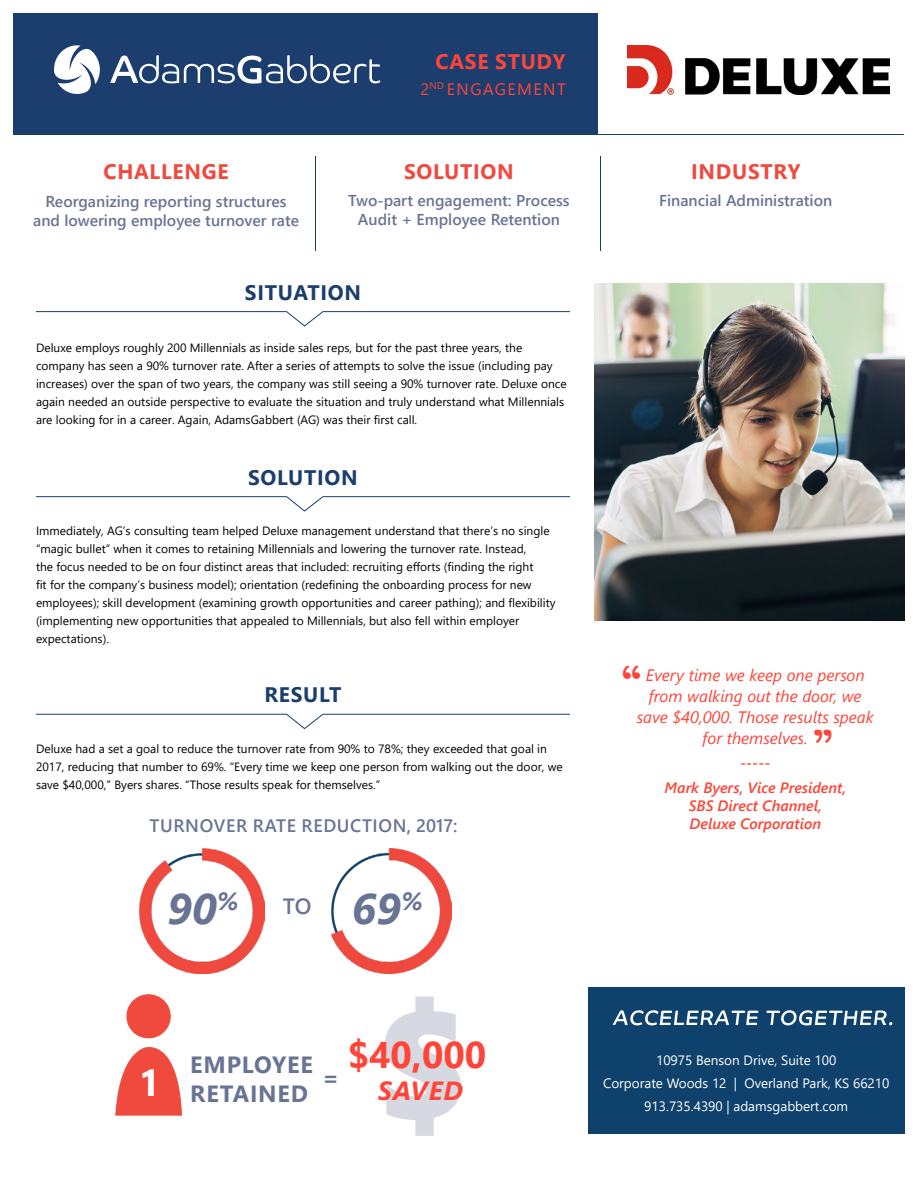
<style>
.page{position:relative;width:918px;height:1188px;background:#fff}
.page>*{position:absolute;margin:0;border:0;box-sizing:border-box;transform-origin:0 0}
.t1{font:158.4px "Segoe UI Black";color:#697495}
.t2{font:900 46.5px "Brandon Grotesque";color:#fd4539}
.t3{font:italic 700 42.75px "Segoe UI";color:#697495}
.t4{font:700 37.2px "Segoe UI";color:#ff4539}
.t5{font:700 37.2px "Segoe UI";color:#fff}
.t6{font:italic 700 26.1px "Segoe UI";letter-spacing:.035em;color:#ff4539}
.t7{font:700 23.4px/28.2px "Segoe UI";letter-spacing:.035em;color:#697495}
.t8{font:600 22.05px "Segoe UI";color:#697495}
.t9{font:700 21px "Segoe UI";letter-spacing:.035em;color:#f0493e}
.t10{font:700 21px "Segoe UI";letter-spacing:.035em;color:#1b3e6f}
.t11{font:700 21px "Segoe UI";letter-spacing:.035em;color:#fd4539}
.t12{font:600 18px "Segoe UI";letter-spacing:.035em;color:#697495}
.t13{font:italic 16.5px/21px "Segoe UI";color:#fd4539;text-align:center}
.t14{font:16.5px "Segoe UI";letter-spacing:.085em;color:#fd4539}
.t15{font:600 15.75px/19.5px "Segoe UI";color:#697495;text-align:center}
.t16{font:italic 600 15px/24.8px "Segoe UI";color:#fd4539;text-align:center}
.t17{font:13.5px/23px "Segoe UI";color:#fff;text-align:center}
.t18{font:12px/18px "Segoe UI";color:#000}
.s1{font-weight:700;font-style:italic;font-size:42.75px}
</style>
<div class="page">
<div style="left:14px;top:14px;width:584px;height:121px;background:#1b3e6f"></div>
<svg style="left:54px;top:45px;width:46px;height:49px"></svg>
<svg style="left:110px;top:55px;width:271px;height:29px"></svg>
<hr style="left:14px;top:134px;width:890px;height:1px;background:#0e416b">
<div style="left:588px;top:988px;width:316px;height:146px;background:#0e416b"></div>
<svg style="left:613px;top:1010px;width:146px;height:15px"></svg>
<svg style="left:766px;top:1010px;width:126px;height:15px"></svg>
<img style="left:627px;top:45px;width:263px;height:49px">
<img style="left:140px;top:849px;width:124px;height:124px">
<img style="left:331px;top:849px;width:120px;height:125px">
<img style="left:116px;top:994px;width:66px;height:121px">
<img style="left:594px;top:284px;width:310px;height:337px">
<svg style="left:36px;top:311px;width:534px;height:16px"></svg>
<svg style="left:36px;top:713px;width:534px;height:17px"></svg>
<svg style="left:36px;top:496px;width:534px;height:16px"></svg>
<hr style="left:315px;top:156px;width:1px;height:94px;background:#0e416b">
<hr style="left:600px;top:156px;width:1px;height:94px;background:#0e416b">
<h3 class="t9" style="left:103px;top:152px;width:127px">CHALLENGE</h3>
<h3 class="t15" style="left:33px;top:190px;width:267px">Reorganizing reporting structures and lowering employee turnover rate</h3>
<h3 class="t11" style="left:436px;top:42px;width:131px">CASE STUDY</h3>
<h3 class="t14" style="left:420px;top:73px;width:147px">2<sup>ND</sup> ENGAGEMENT</h3>
<h3 class="t9" style="left:404px;top:152px;width:111px">SOLUTION</h3>
<h3 class="t15" style="left:348px;top:189px;width:223px">Two-part engagement: Process<br>Audit + Employee Retention</h3>
<h3 class="t10" style="left:245px;top:272px;width:118px">SITUATION</h3>
<p class="t18" style="left:36px;top:337px;width:532px">Deluxe employs roughly 200 Millennials as inside sales reps, but for the past three years, the company has seen a 90% turnover rate. After a series of attempts to solve the issue (including pay increases) over the span of two years, the company was still seeing a 90% turnover rate. Deluxe once again needed an outside perspective to evaluate the situation and truly understand what Millennials are looking for in a career. Again, AdamsGabbert (AG) was their first call.</p>
<h3 class="t10" style="left:248px;top:457px;width:111px">SOLUTION</h3>
<p class="t18" style="left:36px;top:521px;width:521px">Immediately, AG’s consulting team helped Deluxe management understand that there’s no single “magic bullet” when it comes to retaining Millennials and lowering the turnover rate. Instead,<br>the focus needed to be on four distinct areas that included: recruiting efforts (finding the right<br>fit for the company’s business model); orientation (redefining the onboarding process for new employees); skill development (examining growth opportunities and career pathing); and flexibility (implementing new opportunities that appealed to Millennials, but also fell within employer expectations).</p>
<h3 class="t10" style="left:264px;top:675px;width:79px">RESULT</h3>
<p class="t18" style="left:36px;top:738px;width:528px">Deluxe had a set a goal to reduce the turnover rate from 90% to 78%; they exceeded that goal in<br>2017, reducing that number to 69%. “Every time we keep one person from walking out the door, we save $40,000,” Byers shares. “Those results speak for themselves.”</p>
<h3 class="t12" style="left:150px;top:809px;width:309px">TURNOVER RATE REDUCTION, 2017:</h3>
<h3 class="t3" style="left:167px;top:875px;width:72px">90<sup>%</sup></h3>
<h3 class="t8" style="left:283px;top:885px;width:141px">TO <span class="s1">69</span><sup>%</sup></h3>
<h3 class="t7" style="left:190px;top:1049px;width:124px">EMPLOYEE<br>RETAINED</h3>
<h3 class="t5" style="left:139px;top:1048px;width:23px">1</h3>
<h3 class="t7" style="left:323px;top:1062px;width:18px">=</h3>
<h1 class="t1" style="left:376px;top:950px;width:96px">$</h1>
<h3 class="t4" style="left:348px;top:1020px;width:140px">$40,000</h3>
<h3 class="t6" style="left:378px;top:1070px;width:87px">SAVED</h3>
<h3 class="t9" style="left:691px;top:152px;width:111px">INDUSTRY</h3>
<h3 class="t15" style="left:659px;top:189px;width:175px">Financial Administration</h3>
<h2 class="t2" style="left:622px;top:649px;width:20px">“</h2>
<h3 class="t13" style="left:637px;top:663px;width:239px">Every time we keep one person from walking out the door, we save $40,000. Those results speak for themselves.</h3>
<p class="t16" style="left:665px;top:749px;width:183px">-----<br>Mark Byers, Vice President,</p>
<p class="t16" style="left:689px;top:795px;width:134px;line-height:18px;text-align:left">SBS Direct Channel,<br>Deluxe Corporation</p>
<h2 class="t2" style="left:814px;top:713px;width:20px">”</h2>
<p class="t17" style="left:603px;top:1047px;width:288px">10975 Benson Drive, Suite 100<br>Corporate Woods 12 | Overland Park, KS 66210<br>913.735.4390 | adamsgabbert.com</p>
</div>
